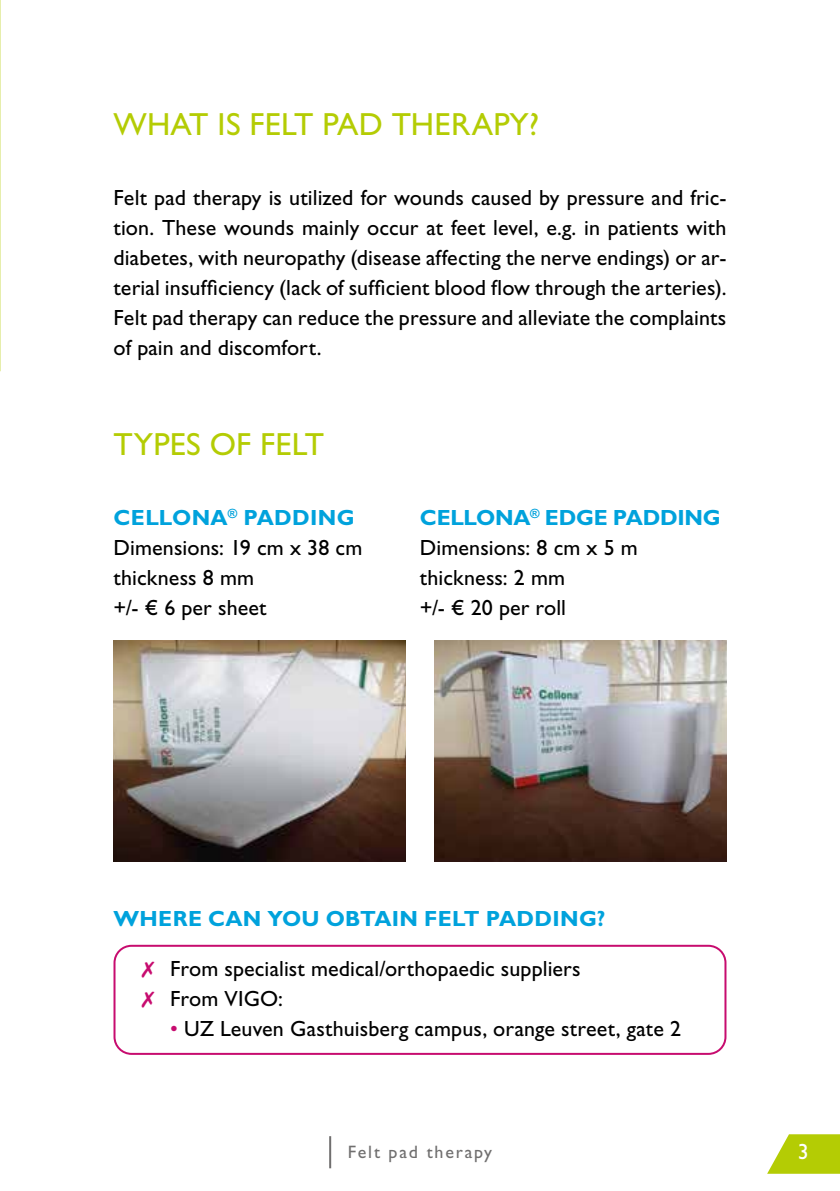
<style>
.page{position:relative;width:840px;height:1191px;background:#fff}
.page>*{position:absolute;margin:0;border:0;box-sizing:border-box;transform-origin:0 0}
.t1{font:32px "Gill Sans Std";letter-spacing:.005em;color:#b4cc04}
.t2{font:22px/30px "Gill Sans Std";letter-spacing:.005em;color:#000;text-align:justify}
.t3{font:700 22px "Gill Sans Std";letter-spacing:.01em;color:#00a2dc}
.t4{font:700 22px "Gill Sans Std";letter-spacing:-.015em;color:#00a2dc}
.t5{font:22px "Gill Sans Std";color:#fff}
.t6{font:18px "Gill Sans Std";letter-spacing:.1em;color:#706f6f}
.s1{color:#c70c6f}
</style>
<div class="page">
<hr style="left:329px;top:1136px;width:2px;height:32px;background:#706f6f">
<svg style="left:767px;top:1134px;width:72px;height:39px"></svg>
<svg style="left:0;top:0;width:1px;height:371px"></svg>
<img style="left:113px;top:640px;width:292px;height:221px">
<img style="left:434px;top:640px;width:292px;height:221px">
<div style="left:113px;top:944px;width:613px;height:110px;border:2px solid #c70c6f;border-radius:17px"></div>
<h1 class="t1" style="left:113px;top:106px;width:427px">WHAT IS FELT PAD THERAPY?</h1>
<p class="t2" style="left:113px;top:183px;width:614px">Felt pad therapy is utilized for wounds caused by pressure and fric&shy;tion. These wounds mainly occur at feet level, e.g. in patients with diabetes, with neuropathy (disease affecting the nerve endings) or ar&shy;terial insufficiency (lack of sufficient blood flow through the arteries).<br>Felt pad therapy can reduce the pressure and alleviate the complaints of pain and discomfort.</p>
<h1 class="t1" style="left:113px;top:426px;width:212px">TYPES OF FELT</h1>
<p class="t3" style="left:113px;top:505px;width:242px">CELLONA<sup>®</sup> PADDING</p>
<p class="t4" style="left:419px;top:505px;width:302px">CELLONA<sup>®</sup> EDGE PADDING</p>
<p class="t2" style="left:113px;top:533px;width:250px">Dimensions: 19 cm x 38 cm</p>
<p class="t2" style="left:419px;top:533px;width:219px">Dimensions: 8 cm x 5 m</p>
<p class="t2" style="left:113px;top:563px;width:142px">thickness 8 mm</p>
<p class="t2" style="left:419px;top:563px;width:147px">thickness: 2 mm</p>
<p class="t2" style="left:113px;top:593px;width:154px">+/- € 6 per sheet</p>
<p class="t2" style="left:419px;top:593px;width:148px">+/- € 20 per roll</p>
<p class="t3" style="left:113px;top:905px;width:493px">WHERE CAN YOU OBTAIN FELT PADDING?</p>
<p class="t2" style="left:142px;top:953px;width:440px"><span class="s1">✗</span> From specialist medical/orthopaedic suppliers <span class="s1">✗</span> From VIGO:</p>
<p class="t2" style="left:170px;top:1013px;width:512px"><span class="s1">•</span> UZ Leuven Gasthuisberg campus, orange street, gate 2</p>
<p class="t6" style="left:347px;top:1141px;width:146px">Felt pad therapy</p>
<p class="t5" style="left:797px;top:1138px;width:12px">3</p>
</div>
